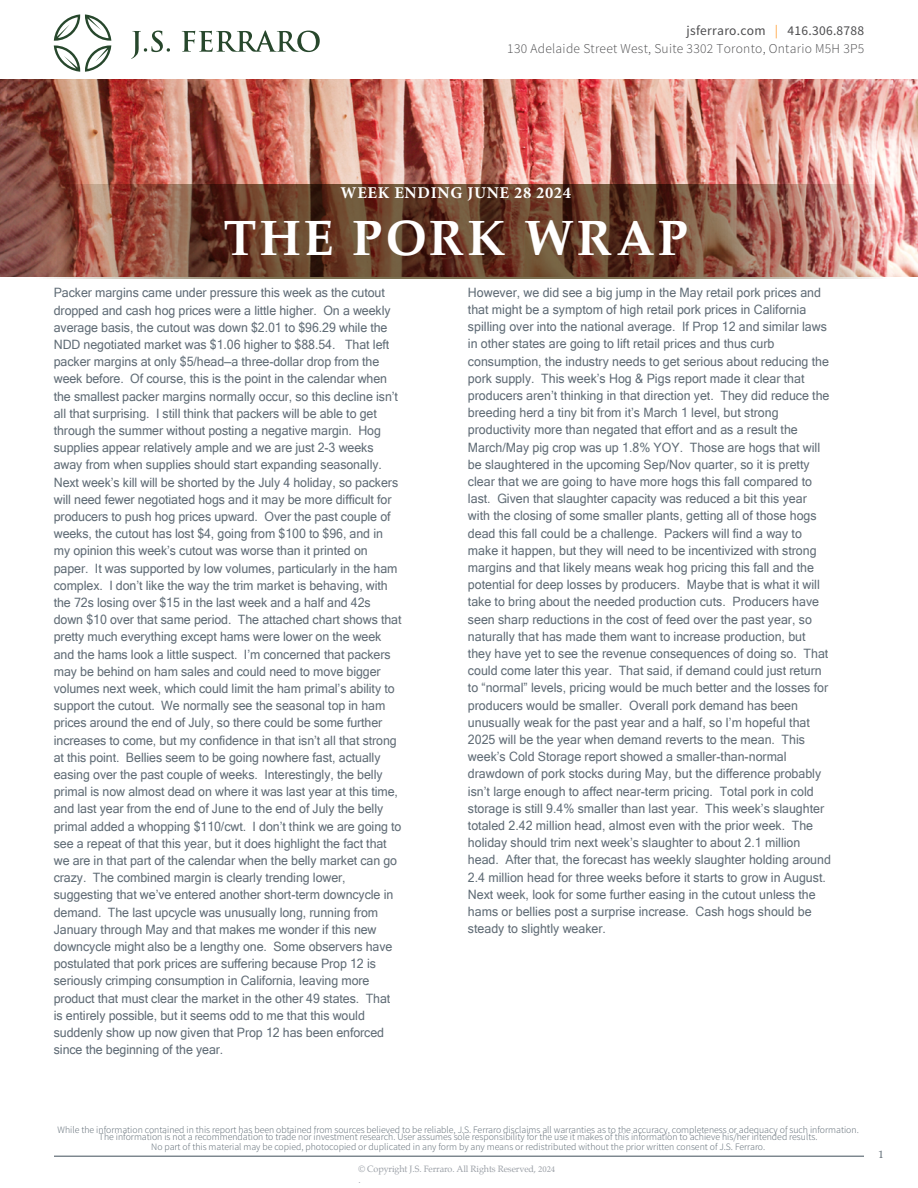
<style>
.page{position:relative;width:918px;height:1188px;background:#fff}
.page>*{position:absolute;margin:0;border:0;box-sizing:border-box;transform-origin:0 0}
.t1{font:700 49.5px "Palatino";letter-spacing:.06em;color:#fff}
.t2{font:700 16.5px "Minion Pro";letter-spacing:.04em;color:#fff}
.COPY{font:300 13.5px/17.9px "Source Sans Pro";letter-spacing:.02em;color:#4d4d4f;text-align:right}
.COPY-2{font:12.9px/17.2px "Microsoft Sans Serif";letter-spacing:-.005em;color:#606c76;scale:.96 1}
.t3{font:10.5px "Palatino";color:#56636d}
.t4{font:300 9.75px/7.2px "Source Sans Pro";color:#56636d;text-align:center}
.t5{font:9px/10.8px "Palatino";letter-spacing:-.01em;color:#9ba0a7}
.s1{font-weight:400}
.s2{font-weight:400;color:#ffa33c}
.s3{font-family:"Minion Pro"}
</style>
<div class="page">
<img style="left:0;top:80px;width:918px;height:104px">
<img style="left:0;top:184px;width:918px;height:94px">
<svg style="left:54px;top:14px;width:57px;height:58px"></svg>
<svg style="left:131px;top:31px;width:39px;height:28px"></svg>
<svg style="left:182px;top:30px;width:138px;height:22px"></svg>
<hr style="left:54px;top:1156px;width:810px;height:1px;background:#56636d">
<p class="COPY" style="left:507px;top:21px;width:358px"><span class="s1">jsferraro.com</span> <span class="s2">|</span> <span class="s1">416.306.8788<br></span>130 Adelaide Street West, Suite 3302 Toronto, Ontario M5H 3P5</p>
<p class="t2" style="left:341px;top:181px;width:232px">WEEK ENDING JUNE 28 2024</p>
<p class="t1" style="left:224px;top:195px;width:466px">THE PORK WRAP</p>
<p class="COPY-2" style="left:54px;top:284px;width:364px">Packer margins came under pressure this week as the cutout dropped and cash hog prices were a little higher. On a weekly average basis, the cutout was down $2.01 to $96.29 while the NDD negotiated market was $1.06 higher to $88.54. That left packer margins at only $5/head—a three-dollar drop from the week before. Of course, this is the point in the calendar when the smallest packer margins normally occur, so this decline isn’t all that surprising. I still think that packers will be able to get through the summer without posting a negative margin. Hog supplies appear relatively ample and we are just 2-3 weeks away from when supplies should start expanding seasonally.<br>Next week’s kill will be shorted by the July 4 holiday, so packers will need fewer negotiated hogs and it may be more difficult for producers to push hog prices upward. Over the past couple of weeks, the cutout has lost $4, going from $100 to $96, and in my opinion this week’s cutout was worse than it printed on paper. It was supported by low volumes, particularly in the ham complex. I don’t like the way the trim market is behaving, with the 72s losing over $15 in the last week and a half and 42s down $10 over that same period. The attached chart shows that pretty much everything except hams were lower on the week and the hams look a little suspect. I’m concerned that packers may be behind on ham sales and could need to move bigger volumes next week, which could limit the ham primal’s ability to support the cutout. We normally see the seasonal top in ham prices around the end of July, so there could be some further increases to come, but my confidence in that isn’t all that strong at this point. Bellies seem to be going nowhere fast, actually easing over the past couple of weeks. Interestingly, the belly primal is now almost dead on where it was last year at this time, and last year from the end of June to the end of July the belly primal added a whopping $110/cwt. I don’t think we are going to see a repeat of that this year, but it does highlight the fact that we are in that part of the calendar when the belly market can go crazy. The combined margin is clearly trending lower, suggesting that we’ve entered another short-term downcycle in demand. The last upcycle was unusually long, running from January through May and that makes me wonder if this new downcycle might also be a lengthy one. Some observers have postulated that pork prices are suffering because Prop 12 is seriously crimping consumption in California, leaving more product that must clear the market in the other 49 states. That is entirely possible, but it seems odd to me that this would suddenly show up now given that Prop 12 has been enforced since the beginning of the year.</p>
<p class="COPY-2" style="left:468px;top:283px;width:380px">However, we did see a big jump in the May retail pork prices and that might be a symptom of high retail pork prices in California spilling over into the national average. If Prop 12 and similar laws in other states are going to lift retail prices and thus curb consumption, the industry needs to get serious about reducing the pork supply. This week’s Hog &amp; Pigs report made it clear that producers aren’t thinking in that direction yet. They did reduce the breeding herd a tiny bit from it’s March 1 level, but strong productivity more than negated that effort and as a result the March/May pig crop was up 1.8% YOY. Those are hogs that will be slaughtered in the upcoming Sep/Nov quarter, so it is pretty clear that we are going to have more hogs this fall compared to last. Given that slaughter capacity was reduced a bit this year with the closing of some smaller plants, getting all of those hogs dead this fall could be a challenge. Packers will find a way to make it happen, but they will need to be incentivized with strong margins and that likely means weak hog pricing this fall and the potential for deep losses by producers. Maybe that is what it will take to bring about the needed production cuts. Producers have seen sharp reductions in the cost of feed over the past year, so naturally that has made them want to increase production, but they have yet to see the revenue consequences of doing so. That could come later this year. That said, if demand could just return to “normal” levels, pricing would be much better and the losses for producers would be smaller. Overall pork demand has been unusually weak for the past year and a half, so I’m hopeful that 2025 will be the year when demand reverts to the mean. This week’s Cold Storage report showed a smaller-than-normal drawdown of pork stocks during May, but the difference probably isn’t large enough to affect near-term pricing. Total pork in cold storage is still 9.4% smaller than last year. This week’s slaughter totaled 2.42 million head, almost even with the prior week. The holiday should trim next week’s slaughter to about 2.1 million head. After that, the forecast has weekly slaughter holding around 2.4 million head for three weeks before it starts to grow in August.<br>Next week, look for some further easing in the cutout unless the hams or bellies post a surprise increase. Cash hogs should be steady to slightly weaker.</p>
<p class="t4" style="left:58px;top:1126px;width:803px">While the information contained in this report has been obtained from sources believed to be reliable, J.S. Ferraro disclaims all warranties as to the accuracy, completeness or adequacy of such information.<br>The information is not a recommendation to trade nor investment research. User assumes sole responsibility for the use it makes of this information to achieve his/her intended results.</p>
<p class="t4" style="left:151px;top:1143px;width:616px">No part of this material may be copied, photocopied or duplicated in any form by any means or redistributed without the prior written consent of J.S. Ferraro.</p>
<p class="t5" style="left:358px;top:1164px;width:198px">© Copyright J.S. Ferraro. All Rights Reserved, <span class="s3">2024 </span>.</p>
<p class="t3" style="left:879px;top:1146px;width:7px">1</p>
</div>
